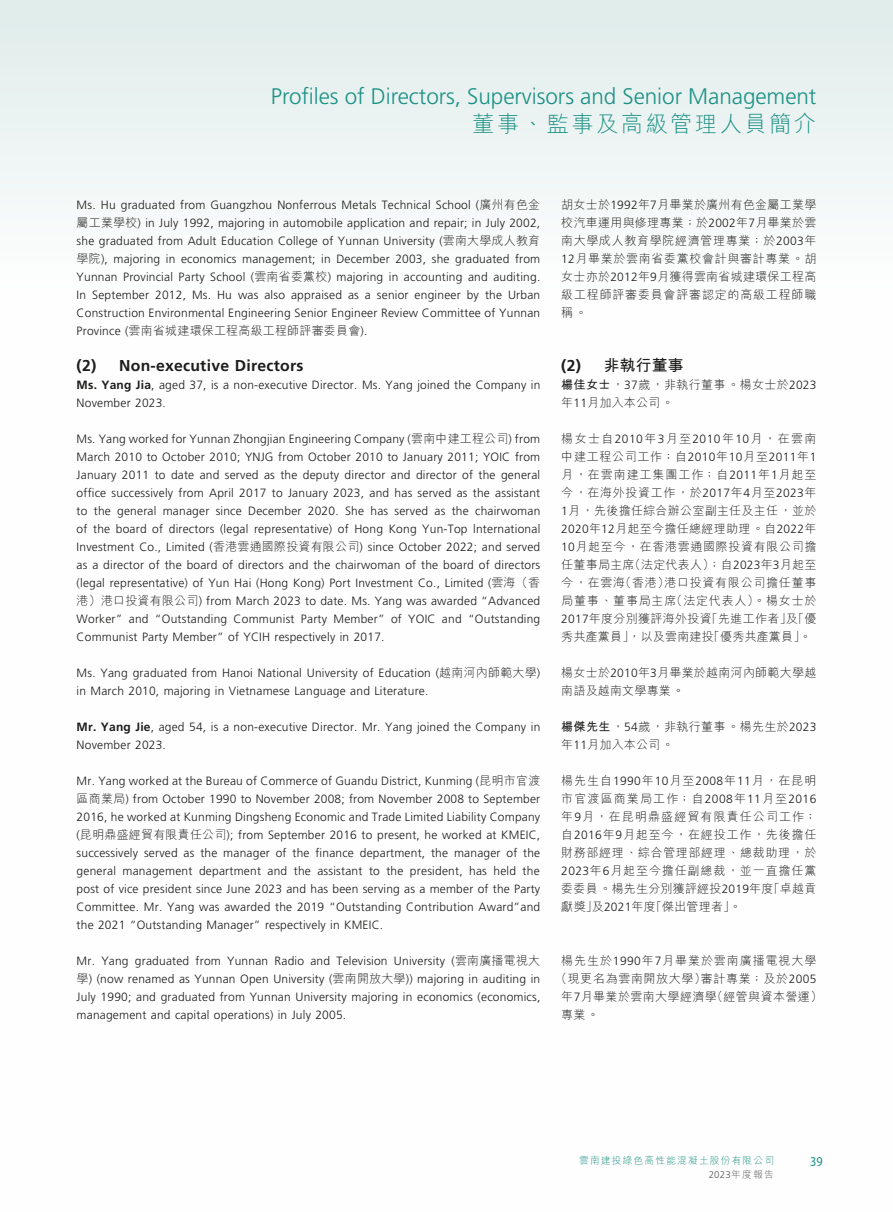
<style>
.page{position:relative;width:893px;height:1212px;background:#fff}
.page>*{position:absolute;margin:0;border:0;box-sizing:border-box;transform-origin:0 0}
.t1{font:300 22.5px "Frutiger LT Std";letter-spacing:-.005em;color:#1c9185}
.t2{font:300 22.5px "M Hei HK";letter-spacing:.1em;color:#1c9185}
.t3{font:700 15.75px "Frutiger LT Std";letter-spacing:.015em;color:#1c1c1b}
.t4{font:700 15.75px "M Hei HK";letter-spacing:.015em;color:#1c1c1b}
.t5{font:13.5px "Myriad Pro";color:#1c9185;scale:.9 1}
.t6{font:300 12px/18px "Frutiger LT Std";letter-spacing:.015em;color:#1c1c1b;text-align:justify}
.t7{font:300 12px/18px "M Hei HK";letter-spacing:.03em;color:#1c1c1b;text-align:justify}
.t8{font:300 12px "M Hei HK";letter-spacing:.05em;color:#1c1c1b}
.t9{font:300 12px "M Hei HK";letter-spacing:.075em;color:#1c1c1b}
.t10{font:300 9.75px "M Hei HK";letter-spacing:.115em;color:#1c9185}
.t11{font:300 9.75px "Frutiger LT Std";color:#575756}
.s1{font-family:"M Hei HK"}
.s2{font-family:"Frutiger LT Std"}
.s3{font-weight:700}
</style>
<div class="page">
<svg style="left:0;top:0;width:893px;height:206px;fill:#e9f2f1"></svg>
<h1 class="t1" style="left:271px;top:84px;width:547px">Profiles of Directors, Supervisors and Senior Management</h1>
<h1 class="t2" style="left:472px;top:108px;width:346px">董事、監事及高級管理人員簡介</h1>
<p class="t6" style="left:77px;top:196px;width:465px">Ms. Hu graduated from Guangzhou Nonferrous Metals Technical School (<span class="s1">廣州有色金屬工業學校</span>) in July 1992, majoring in automobile application and repair; in July 2002, she graduated from Adult Education College of Yunnan University (<span class="s1">雲南大學成人教育學院</span>), majoring in economics management; in December 2003, she graduated from Yunnan Provincial Party School (<span class="s1">雲南省委黨校</span>) majoring in accounting and auditing.<br>In September 2012, Ms. Hu was also appraised as a senior engineer by the Urban Construction Environmental Engineering Senior Engineer Review Committee of Yunnan</p>
<p class="t7" style="left:77px;top:321px;width:292px"><span class="s2">Province (</span>雲南省城建環保工程高級工程師評審委員會<span class="s2">).</span></p>
<h2 class="t3" style="left:77px;top:356px;width:228px">(2) Non-executive Directors</h2>
<p class="t6" style="left:77px;top:376px;width:465px"><span class="s3">Ms. Yang Jia</span>, aged 37, is a non-executive Director. Ms. Yang joined the Company in<br>November 2023.</p>
<p class="t6" style="left:77px;top:430px;width:465px">Ms. Yang worked for Yunnan Zhongjian Engineering Company (<span class="s1">雲南中建工程公司</span>) from March 2010 to October 2010; YNJG from October 2010 to January 2011; YOIC from January 2011 to date and served as the deputy director and director of the general office successively from April 2017 to January 2023, and has served as the assistant to the general manager since December 2020. She has served as the chairwoman of the board of directors (legal representative) of Hong Kong Yun-Top lnternational Investment Co., Limited (<span class="s1">香港雲通國際投資有限公司</span>) since October 2022; and served as a director of the board of directors and the chairwoman of the board of directors (legal representative) of Yun Hai (Hong Kong) Port Investment Co., Limited (<span class="s1">雲海（香港）港口投資有限公司</span>) from March 2023 to date. Ms. Yang was awarded “Advanced Worker” and “Outstanding Communist Party Member” of YOIC and “Outstanding Communist Party Member” of YCIH respectively in 2017.</p>
<p class="t6" style="left:77px;top:664px;width:465px">Ms. Yang graduated from Hanoi National University of Education (<span class="s1">越南河內師範大學</span>) in March 2010, majoring in Vietnamese Language and Literature.</p>
<p class="t6" style="left:77px;top:718px;width:465px"><span class="s3">Mr. Yang Jie</span>, aged 54, is a non-executive Director. Mr. Yang joined the Company in<br>November 2023.</p>
<p class="t6" style="left:77px;top:772px;width:465px">Mr. Yang worked at the Bureau of Commerce of Guandu District, Kunming (<span class="s1">昆明市官渡區商業局</span>) from October 1990 to November 2008; from November 2008 to September 2016, he worked at Kunming Dingsheng Economic and Trade Limited Liability Company (<span class="s1">昆明鼎盛經貿有限責任公司</span>); from September 2016 to present, he worked at KMEIC, successively served as the manager of the finance department, the manager of the general management department and the assistant to the president, has held the post of vice president since June 2023 and has been serving as a member of the Party Committee. Mr. Yang was awarded the 2019 “Outstanding Contribution Award”and the 2021 “Outstanding Manager” respectively in KMEIC.</p>
<p class="t6" style="left:77px;top:952px;width:465px">Mr. Yang graduated from Yunnan Radio and Television University (<span class="s1">雲南廣播電視大學</span>) (now renamed as Yunnan Open University (<span class="s1">雲南開放大學</span>)) majoring in auditing in July 1990; and graduated from Yunnan University majoring in economics (economics, management and capital operations) in July 2005.</p>
<p class="t7" style="left:561px;top:195px;width:257px">胡女士於<span class="s2">1992</span>年<span class="s2">7</span>月畢業於廣州有色金屬工業學校汽車運用與修理專業；於<span class="s2">2002</span>年<span class="s2">7</span>月畢業於雲南大學成人教育學院經濟管理專業；於<span class="s2">2003</span>年<span class="s2">12</span>月畢業於雲南省委黨校會計與審計專業。胡女士亦於<span class="s2">2012</span>年<span class="s2">9</span>月獲得雲南省城建環保工程高級工程師評審委員會評審認定的高級工程師職稱。</p>
<h2 class="t4" style="left:561px;top:354px;width:124px"><span class="s2">(2)</span> 非執行董事</h2>
<p class="t7" style="left:561px;top:375px;width:257px"><span class="s3">楊佳女士</span>，<span class="s2">37</span>歲，非執行董事。楊女士於<span class="s2">2023</span>年<span class="s2">11</span>月加入本公司。</p>
<p class="t7" style="left:561px;top:429px;width:257px">楊女士自<span class="s2">2010</span>年<span class="s2">3</span>月至<span class="s2">2010</span>年<span class="s2">10</span>月，在雲南中建工程公司工作；自<span class="s2">2010</span>年<span class="s2">10</span>月至<span class="s2">2011</span>年<span class="s2">1</span>月，在雲南建工集團工作；自<span class="s2">2011</span>年<span class="s2">1</span>月起至今，在海外投資工作，於<span class="s2">2017</span>年<span class="s2">4</span>月至<span class="s2">2023</span>年<span class="s2">1</span>月，先後擔任綜合辦公室副主任及主任，並於<span class="s2">2020</span>年<span class="s2">12</span>月起至今擔任總經理助理。自<span class="s2">2022</span>年<span class="s2">10</span>月起至今，在香港雲通國際投資有限公司擔任董事局主席（法定代表人）；自<span class="s2">2023</span>年<span class="s2">3</span>月起至今，在雲海（香港）港口投資有限公司擔任董事局董事、董事局主席（法定代表人）。楊女士於<span class="s2">2017</span>年度分別獲評海外投資「先進工作者」及「優秀共產黨員」，以及雲南建投「優秀共產黨員」。</p>
<p class="t7" style="left:561px;top:663px;width:257px">楊女士於<span class="s2">2010</span>年<span class="s2">3</span>月畢業於越南河內師範大學越南語及越南文學專業。</p>
<p class="t7" style="left:561px;top:717px;width:257px"><span class="s3">楊傑先生</span>，<span class="s2">54</span>歲，非執行董事。楊先生於<span class="s2">2023</span>年<span class="s2">11</span>月加入本公司。</p>
<p class="t7" style="left:561px;top:771px;width:257px">楊先生自<span class="s2">1990</span>年<span class="s2">10</span>月至<span class="s2">2008</span>年<span class="s2">11</span>月，在昆明市官渡區商業局工作；自<span class="s2">2008</span>年<span class="s2">11</span>月至<span class="s2">2016</span>年<span class="s2">9</span>月，在昆明鼎盛經貿有限責任公司工作；自<span class="s2">2016</span>年<span class="s2">9</span>月起至今，在經投工作，先後擔任財務部經理、綜合管理部經理、總裁助理，於<span class="s2">2023</span>年<span class="s2">6</span>月起至今擔任副總裁，並一直擔任黨委委員。楊先生分別獲評經投<span class="s2">2019</span>年度「卓越貢獻獎」及<span class="s2">2021</span>年度「傑出管理者」。</p>
<p class="t9" style="left:561px;top:952px;width:257px">楊先生於<span class="s2">1990</span>年<span class="s2">7</span>月畢業於雲南廣播電視大學</p>
<p class="t8" style="left:555px;top:970px;width:263px">（現更名為雲南開放大學）審計專業；及於<span class="s2">2005</span></p>
<p class="t7" style="left:561px;top:987px;width:263px">年<span class="s2">7</span>月畢業於雲南大學經濟學（經管與資本營運）</p>
<p class="t7" style="left:561px;top:1005px;width:39px">專業。</p>
<p class="t10" style="left:579px;top:1154px;width:196px">雲南建投綠色高性能混凝土股份有限公司</p>
<p class="t5" style="left:810px;top:1154px;width:15px">39</p>
<p class="t11" style="left:709px;top:1169px;width:67px">2023<span class="s1">年度報告</span></p>
</div>
